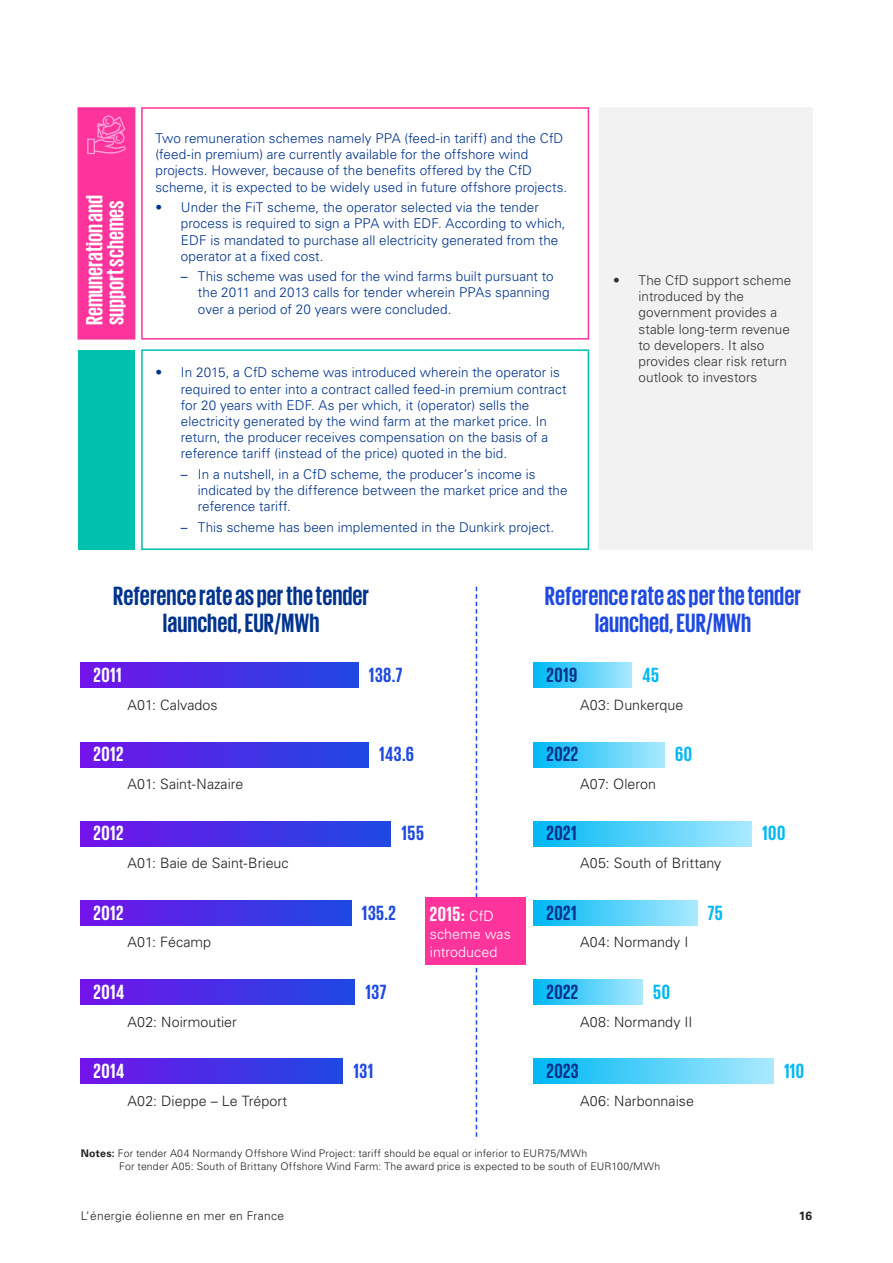
<style>
.page{position:relative;width:893px;height:1263px;background:#fff}
.page>*{position:absolute;margin:0;border:0;box-sizing:border-box;transform-origin:0 0}
.Copytext_schwarz___U{font:700 27px/27px "KPMG";color:#00338d;text-align:center}
.Copytext_schwarz___U-2{font:700 27px/27px "KPMG";color:#1e49e2;text-align:center}
.t1{font:700 24px/21px "KPMG";color:#fff}
.t2{font:700 21px "KPMG";letter-spacing:.025em;color:#fff}
.t3{font:700 21px "KPMG";letter-spacing:.025em;color:#00338d}
.t4{font:700 21px "KPMG";letter-spacing:.025em;color:#1e49e2}
.t5{font:700 21px "KPMG";letter-spacing:.025em;color:#00b8f5}
.Copytext_schwarz___U-3{font:300 14.25px "Univers LT Std";letter-spacing:.005em;color:#231f20}
.t6{font:300 14.25px/18px "Univers LT Std";color:#fff}
.t7{font:300 13.5px/16.2px "Univers LT Std";letter-spacing:.005em;color:#00338d}
.t8{font:300 13.5px/16.2px "Univers LT Std";letter-spacing:.005em;color:#333}
.t9{font:300 12px "Univers LT Std";letter-spacing:.025em;color:#231f20}
.t10{font:700 12px "Univers LT Std";color:#231f20}
.t11{font:300 10.5px/13.5px "Univers LT Std";letter-spacing:.015em;color:#231f20}
.s1{font-weight:400}
.s2{font-family:"Univers LT Std";font-weight:300;font-size:14.25px}
.s3{font-weight:700}
</style>
<div class="page">
<div style="left:600px;top:108px;width:212px;height:441px;background:#f2f2f2"></div>
<div style="left:599px;top:107px;width:214px;height:443px;border:2px solid #f2f2f2"></div>
<div style="left:141px;top:107px;width:448px;height:233px;border:2px solid #fd349c"></div>
<div style="left:141px;top:349px;width:448px;height:201px;border:2px solid #00c0ae"></div>
<svg style="left:476px;top:587px;width:1px;height:550px"></svg>
<div style="left:81px;top:663px;width:277px;height:25px;background:linear-gradient(to right,#7213ea,#1f48e2)"></div>
<div style="left:81px;top:742px;width:287px;height:25px;background:linear-gradient(to right,#7213ea,#1f48e2)"></div>
<div style="left:81px;top:821px;width:310px;height:25px;background:linear-gradient(to right,#7213ea,#1f48e2)"></div>
<div style="left:81px;top:900px;width:270px;height:25px;background:linear-gradient(to right,#7213ea,#1f48e2)"></div>
<div style="left:81px;top:980px;width:274px;height:25px;background:linear-gradient(to right,#7213ea,#1f48e2)"></div>
<div style="left:81px;top:1059px;width:262px;height:25px;background:linear-gradient(to right,#7213ea,#1f48e2)"></div>
<div style="left:534px;top:663px;width:98px;height:25px;background:linear-gradient(to right,#00b8f5,#a8e9ff)"></div>
<div style="left:534px;top:742px;width:130px;height:25px;background:linear-gradient(to right,#00b8f5,#a8e9ff)"></div>
<div style="left:534px;top:821px;width:218px;height:25px;background:linear-gradient(to right,#00b8f5,#aae9ff)"></div>
<div style="left:534px;top:900px;width:163px;height:25px;background:linear-gradient(to right,#00b8f5,#aae9ff)"></div>
<div style="left:534px;top:980px;width:109px;height:25px;background:linear-gradient(to right,#00b8f5,#aae9ff)"></div>
<div style="left:534px;top:1059px;width:239px;height:25px;background:linear-gradient(to right,#00b8f5,#aae9ff)"></div>
<div style="left:426px;top:897px;width:100px;height:68px;background:#fd349c"></div>
<div style="left:78px;top:108px;width:57px;height:231px;background:#fd349c"></div>
<div style="left:77px;top:107px;width:58px;height:233px;border:2px solid #fd349c"></div>
<div style="left:78px;top:350px;width:57px;height:200px;background:#00c0ae"></div>
<svg style="left:87px;top:115px;width:39px;height:39px"></svg>
<p class="t1" style="left:83px;top:325px;width:132px;rotate:-90deg">Remuneration and support schemes</p>
<p class="t7" style="left:155px;top:130px;width:413px">Two remuneration schemes namely PPA (feed-in tariff) and the CfD (feed-in premium) are currently available for the offshore wind projects. However, because of the benefits offered by the CfD scheme, it is expected to be widely used in future offshore projects.</p>
<p class="t7" style="left:181px;top:199px;width:386px;text-indent:-26px">• Under the FiT scheme, the operator selected via the tender process is required to sign a PPA with EDF. According to which, EDF is mandated to purchase all electricity generated from the operator at a fixed cost.</p>
<p class="t7" style="left:198px;top:268px;width:357px;text-indent:-17px"><span class="s1">–</span> This scheme was used for the wind farms built pursuant to the 2011 and 2013 calls for tender wherein PPAs spanning over a period of 20 years were concluded.</p>
<p class="t7" style="left:181px;top:365px;width:387px;text-indent:-26px">• In 2015, a CfD scheme was introduced wherein the operator is required to enter into a contract called feed-in premium contract for 20 years with EDF. As per which, it (operator) sells the electricity generated by the wind farm at the market price. In return, the producer receives compensation on the basis of a reference tariff (instead of the price) quoted in the bid.</p>
<p class="t7" style="left:198px;top:466px;width:371px;text-indent:-17px"><span class="s1">–</span> In a nutshell, in a CfD scheme, the producer’s income is indicated by the difference between the market price and the reference tariff.</p>
<p class="t7" style="left:181px;top:519px;width:375px"><span class="s1">–</span> This scheme has been implemented in the Dunkirk project.</p>
<p class="t8" style="left:639px;top:272px;width:154px;text-indent:-26px">• The CfD support scheme introduced by the government provides a stable long-term revenue to developers. It also provides clear risk return outlook to investors</p>
<p class="Copytext_schwarz___U" style="left:113px;top:581px;width:257px">Reference rate as per the tender launched, EUR/MWh</p>
<p class="Copytext_schwarz___U-2" style="left:545px;top:581px;width:257px">Reference rate as per the tender launched, EUR/MWh</p>
<p class="t2" style="left:94px;top:664px;width:30px">2011</p>
<p class="t4" style="left:369px;top:664px;width:35px">138.7</p>
<p class="t5" style="left:642px;top:664px;width:18px">45</p>
<p class="t3" style="left:546px;top:664px;width:32px">2019</p>
<p class="Copytext_schwarz___U-3" style="left:128px;top:696px;width:92px">A01: Calvados</p>
<p class="Copytext_schwarz___U-3" style="left:580px;top:696px;width:105px">A03: Dunkerque</p>
<p class="t2" style="left:94px;top:743px;width:32px">2012</p>
<p class="t3" style="left:546px;top:743px;width:33px">2022</p>
<p class="t4" style="left:379px;top:743px;width:36px">143.6</p>
<p class="t5" style="left:675px;top:743px;width:18px">60</p>
<p class="Copytext_schwarz___U-3" style="left:128px;top:775px;width:117px">A01: Saint-Nazaire</p>
<p class="Copytext_schwarz___U-3" style="left:580px;top:775px;width:77px">A07: Oleron</p>
<p class="t2" style="left:94px;top:823px;width:32px">2012</p>
<p class="t4" style="left:402px;top:823px;width:24px">155</p>
<p class="t5" style="left:762px;top:823px;width:25px">100</p>
<p class="t3" style="left:546px;top:823px;width:32px">2021</p>
<p class="Copytext_schwarz___U-3" style="left:128px;top:854px;width:163px">A01: Baie de Saint-Brieuc</p>
<p class="Copytext_schwarz___U-3" style="left:580px;top:854px;width:143px">A05: South of Brittany</p>
<p class="t2" style="left:94px;top:902px;width:32px">2012</p>
<p class="t3" style="left:546px;top:902px;width:32px">2021</p>
<p class="t4" style="left:362px;top:902px;width:36px">135.2</p>
<p class="t5" style="left:708px;top:902px;width:17px">75</p>
<p class="t2" style="left:430px;top:903px;width:66px">2015: <span class="s2">CfD</span></p>
<p class="t6" style="left:430px;top:925px;width:82px">scheme was introduced</p>
<p class="Copytext_schwarz___U-3" style="left:128px;top:934px;width:85px">A01: Fécamp</p>
<p class="Copytext_schwarz___U-3" style="left:580px;top:934px;width:110px">A04: Normandy I</p>
<p class="t2" style="left:94px;top:981px;width:32px">2014</p>
<p class="t3" style="left:546px;top:981px;width:33px">2022</p>
<p class="t4" style="left:366px;top:981px;width:22px">137</p>
<p class="t5" style="left:653px;top:981px;width:18px">50</p>
<p class="Copytext_schwarz___U-3" style="left:128px;top:1013px;width:111px">A02: Noirmoutier</p>
<p class="Copytext_schwarz___U-3" style="left:580px;top:1013px;width:114px">A08: Normandy II</p>
<p class="t2" style="left:94px;top:1060px;width:32px">2014</p>
<p class="t4" style="left:354px;top:1060px;width:21px">131</p>
<p class="t5" style="left:784px;top:1060px;width:22px">110</p>
<p class="t3" style="left:546px;top:1060px;width:34px">2023</p>
<p class="Copytext_schwarz___U-3" style="left:128px;top:1092px;width:161px">A02: Dieppe – Le Tréport</p>
<p class="Copytext_schwarz___U-3" style="left:580px;top:1092px;width:115px">A06: Narbonnaise</p>
<p class="t11" style="left:119px;top:1146px;width:543px;text-indent:-38px"><span class="s3">Notes:</span> For tender A04 Normandy Offshore Wind Project: tariff should be equal or inferior to EUR75/MWh<br>For tender A05: South of Brittany Offshore Wind Farm: The award price is expected to be south of EUR100/MWh</p>
<p class="t9" style="left:81px;top:1208px;width:205px">L‘énergie éolienne en mer en France</p>
<p class="t10" style="left:799px;top:1208px;width:15px">16</p>
</div>
